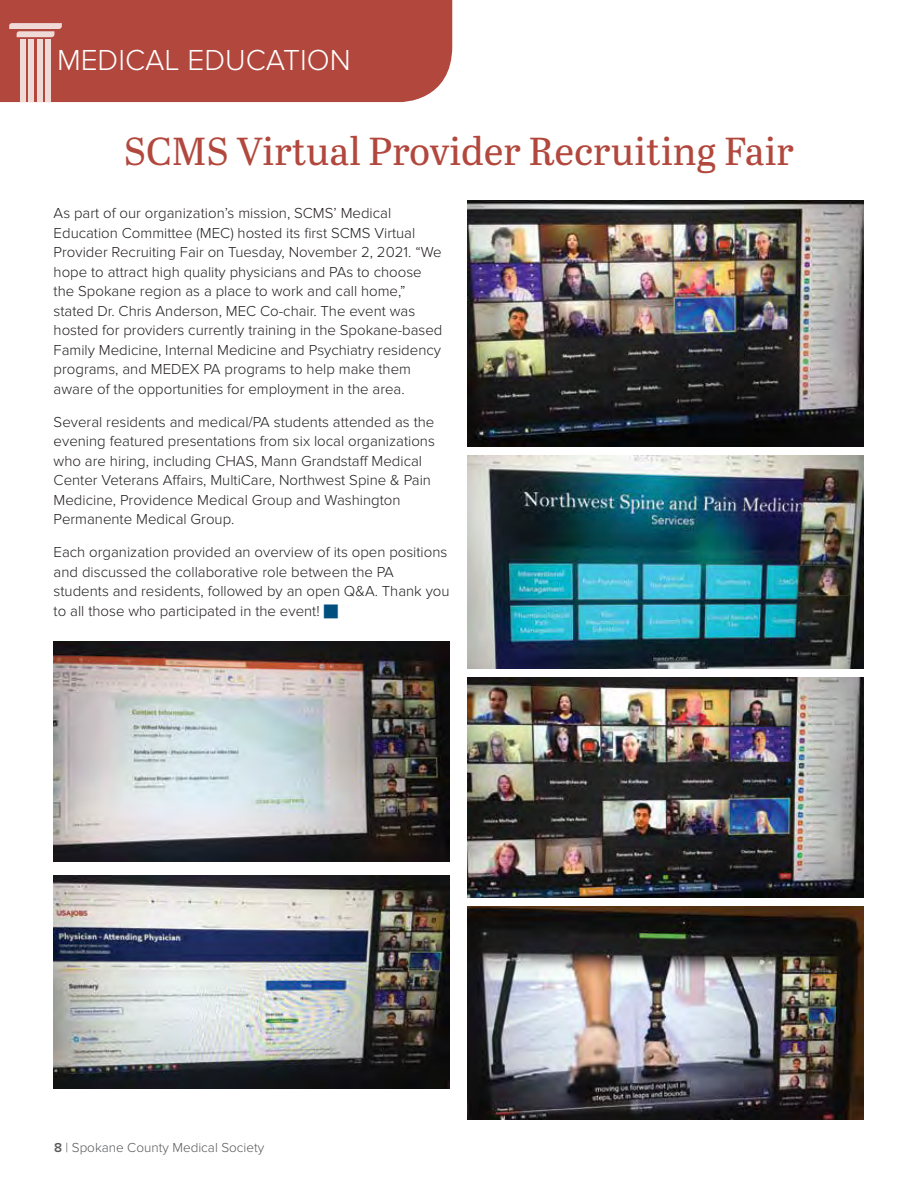
<style>
.page{position:relative;width:918px;height:1188px;background:#fff}
.page>*{position:absolute;margin:0;border:0;box-sizing:border-box;transform-origin:0 0}
.t1{font:39px "Abril Text";color:#b2483d}
.t2{font:300 30px "Proxima Nova";color:#fff}
.t3{font:300 15px/19.5px "Proxima Nova";color:#231f20}
.t4{font:300 13.5px "Proxima Nova";color:#58595b}
.s1{color:#004f7e}
.s2{font-weight:600}
</style>
<div class="page">
<div style="left:0;top:0;width:452px;height:102px;background:#b2483d"></div>
<div style="left:20px;top:39px;width:6px;height:63px;background:#efdad8"></div>
<div style="left:28px;top:39px;width:6px;height:63px;background:#efdad8"></div>
<div style="left:37px;top:39px;width:6px;height:63px;background:#efdad8"></div>
<div style="left:45px;top:39px;width:6px;height:63px;background:#efdad8"></div>
<svg style="left:9px;top:23px;width:53px;height:14px"></svg>
<img style="left:467px;top:677px;width:396px;height:221px">
<img style="left:467px;top:907px;width:396px;height:213px">
<img style="left:54px;top:642px;width:396px;height:220px">
<img style="left:53px;top:875px;width:397px;height:213px">
<img style="left:467px;top:455px;width:396px;height:214px">
<img style="left:467px;top:200px;width:396px;height:246px">
<h2 class="t2" style="left:57px;top:42px;width:295px">MEDICAL EDUCATION</h2>
<h1 class="t1" style="left:124px;top:123px;width:672px">SCMS Virtual Provider Recruiting Fair</h1>
<p class="t3" style="left:54px;top:204px;width:390px">As part of our organization’s mission, SCMS’ Medical Education Committee (MEC) hosted its first SCMS Virtual Provider Recruiting Fair on Tuesday, November 2, 2021. “We hope to attract high quality physicians and PAs to choose the Spokane region as a place to work and call home,” stated Dr. Chris Anderson, MEC Co-chair. The event was hosted for providers currently training in the Spokane-based Family Medicine, Internal Medicine and Psychiatry residency programs, and MEDEX PA programs to help make them aware of the opportunities for employment in the area.</p>
<p class="t3" style="left:54px;top:412px;width:383px">Several residents and medical/PA students attended as the evening featured presentations from six local organizations who are hiring, including CHAS, Mann Grandstaff Medical Center Veterans Affairs, MultiCare, Northwest Spine &amp; Pain Medicine, Providence Medical Group and Washington Permanente Medical Group.</p>
<p class="t3" style="left:54px;top:543px;width:397px">Each organization provided an overview of its open positions and discussed the collaborative role between the PA students and residents, followed by an open Q&amp;A. Thank you to all those who participated in the event! <span class="s1">■</span></p>
<p class="t4" style="left:54px;top:1140px;width:212px"><span class="s2">8</span> | Spokane County Medical Society</p>
</div>
